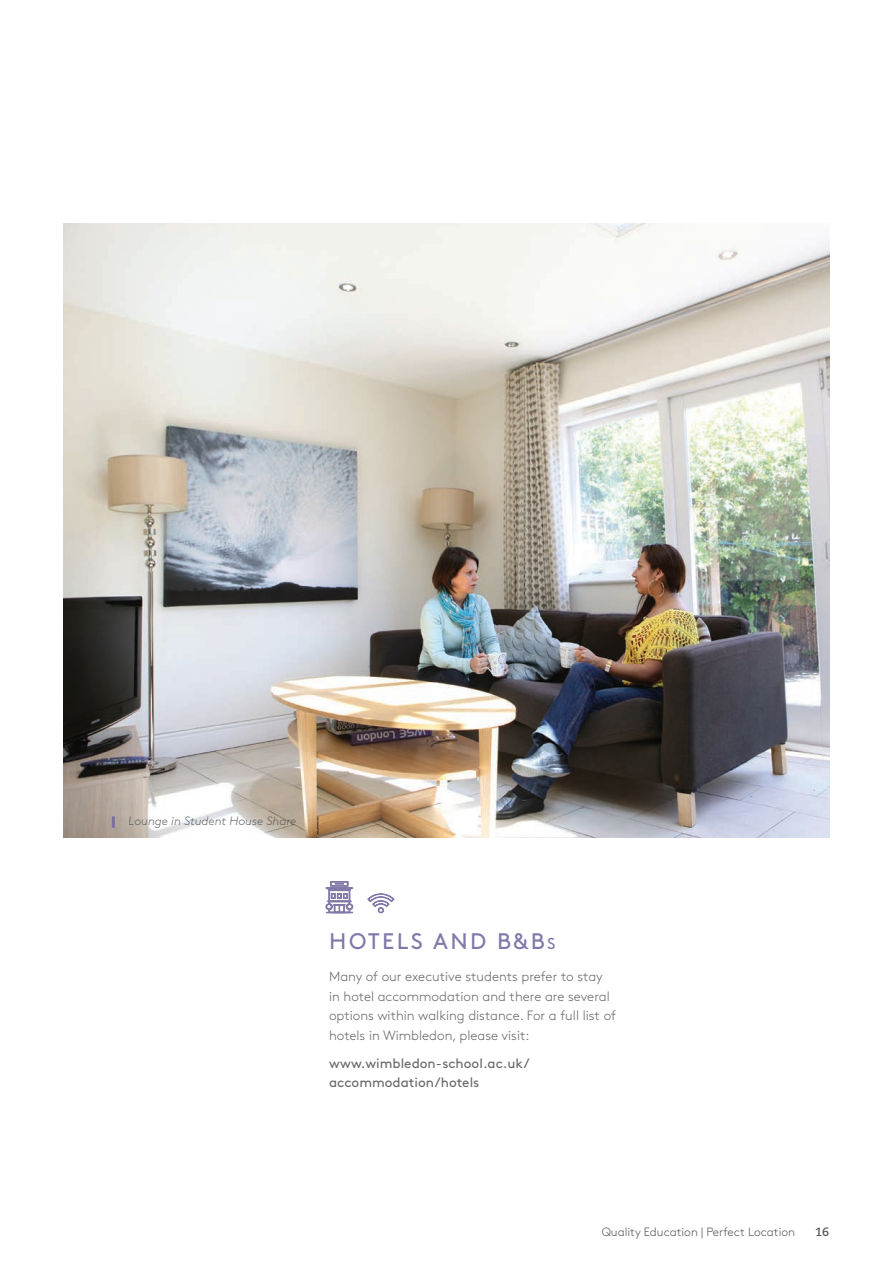
<style>
.page{position:relative;width:893px;height:1263px;background:#fff}
.page>*{position:absolute;margin:0;border:0;box-sizing:border-box;transform-origin:0 0}
.t1{font:22.5px "Brown Std";letter-spacing:.11em;color:#8278a9}
.t2{font:300 13.5px/19.5px "Brown Std";color:#69696c}
.t3{font:13.5px/19.5px "Brown Std";color:#69696c}
.t4{font:300 12px "Brown Std";color:#57585a}
.t5{font:italic 300 12px "Brown Std";color:#57585a}
.t6{font:700 12px "Caecilia LT Pro 75";color:#57585a}
.s1{font-size:15.75px}
</style>
<div class="page">
<svg style="left:325px;top:881px;width:29px;height:32px"></svg>
<img style="left:64px;top:223px;width:765px;height:615px">
<svg style="left:367px;top:893px;width:28px;height:20px"></svg>
<svg style="left:112px;top:816px;width:3px;height:12px"></svg>
<p class="t5" style="left:129px;top:814px;width:169px">Lounge in Student House Share</p>
<h1 class="t1" style="left:329px;top:928px;width:228px">HOTELS AND B&amp;B<span class="s1">s</span></h1>
<p class="t2" style="left:329px;top:967px;width:288px">Many of our executive students prefer to stay in hotel accommodation and there are several options within walking distance. For a full list of hotels in Wimbledon, please visit:</p>
<p class="t3" style="left:329px;top:1053px;width:202px">www.wimbledon-school.ac.uk/ accommodation/hotels</p>
<p class="t4" style="left:602px;top:1225px;width:195px">Quality Education | Perfect Location</p>
<p class="t6" style="left:815px;top:1224px;width:16px">16</p>
</div>
